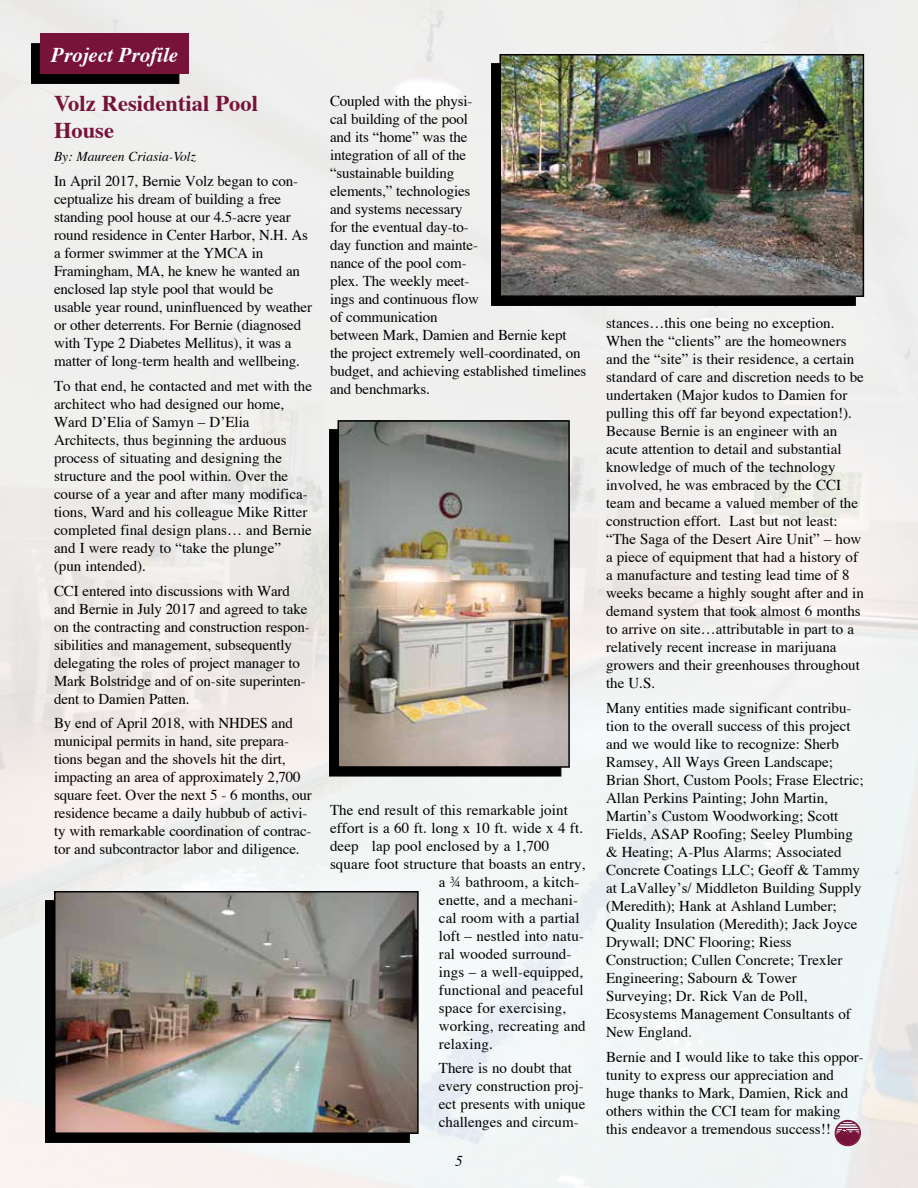
<style>
.page{position:relative;width:918px;height:1188px;background:#fff}
.page>*{position:absolute;margin:0;border:0;box-sizing:border-box;transform-origin:0 0}
.t1{font:700 22.5px/27px "Times";color:#771239}
.t2{font:italic 700 21px "Times";color:#fff}
.t3{font:15px/18px "Times";color:#000}
.t4{font:italic 15px "Times";color:#000}
.t5{font:italic 13.5px "Times";color:#000}
</style>
<div class="page">
<img style="left:0;top:0;width:918px;height:1188px">
<div style="left:835px;top:1120px;width:26px;height:26px;border:1px solid #771239;border-radius:50%"></div>
<svg style="left:836px;top:1121px;width:24px;height:24px"></svg>
<div style="left:31px;top:43px;width:149px;height:41px;background:#000"></div>
<div style="left:40px;top:34px;width:149px;height:40px;background:#771239"></div>
<div style="left:329px;top:429px;width:232px;height:347px;background:#000"></div>
<img style="left:341px;top:423px;width:226px;height:342px">
<div style="left:338px;top:420px;width:232px;height:348px;border:2px solid #000"></div>
<div style="left:491px;top:63px;width:365px;height:243px;background:#000"></div>
<img style="left:503px;top:57px;width:358px;height:237px">
<div style="left:500px;top:54px;width:364px;height:243px;border:2px solid #000"></div>
<div style="left:45px;top:900px;width:365px;height:243px;background:#000"></div>
<img style="left:57px;top:894px;width:359px;height:237px">
<div style="left:54px;top:891px;width:365px;height:243px;border:2px solid #000"></div>
<h2 class="t2" style="left:51px;top:35px;width:129px">Project Profile</h2>
<h1 class="t1" style="left:54px;top:88px;width:206px">Volz Residential Pool<br>House</h1>
<p class="t5" style="left:54px;top:145px;width:143px">By: Maureen Criasia-Volz</p>
<p class="t3" style="left:54px;top:172px;width:259px">In April 2017, Bernie Volz began to con&shy;ceptualize his dream of building a free standing pool house at our 4.5-acre year round residence in Center Harbor, N.H. As a former swimmer at the YMCA in Framingham, MA, he knew he wanted an enclosed lap style pool that would be usable year round, uninfluenced by weather or other deterrents. For Bernie (diagnosed with Type 2 Diabetes Mellitus), it was a matter of long-term health and wellbeing.</p>
<p class="t3" style="left:54px;top:377px;width:260px">To that end, he contacted and met with the architect who had designed our home, Ward D’Elia of Samyn – D’Elia Architects, thus beginning the arduous process of situating and designing the structure and the pool within. Over the course of a year and after many modifica&shy;tions, Ward and his colleague Mike Ritter completed final design plans… and Bernie and I were ready to “take the plunge” (pun intended).</p>
<p class="t3" style="left:54px;top:581px;width:257px">CCI entered into discussions with Ward and Bernie in July 2017 and agreed to take on the contracting and construction respon&shy;sibilities and management, subsequently delegating the roles of project manager to Mark Bolstridge and of on-site superinten&shy;dent to Damien Patten.</p>
<p class="t3" style="left:54px;top:714px;width:259px">By end of April 2018, with NHDES and municipal permits in hand, site prepara&shy;tions began and the shovels hit the dirt, impacting an area of approximately 2,700 square feet. Over the next 5 - 6 months, our residence became a daily hubbub of activi&shy;ty with remarkable coordination of contrac&shy;tor and subcontractor labor and diligence.</p>
<p class="t3" style="left:330px;top:91px;width:258px">Coupled with the physi-<br>cal building of the pool<br>and its “home” was the<br>integration of all of the<br>“sustainable building<br>elements,” technologies<br>and systems necessary<br>for the eventual day-to-<br>day function and mainte-<br>nance of the pool com-<br>plex. The weekly meet-<br>ings and continuous flow<br>of communication<br>between Mark, Damien and Bernie kept the project extremely well-coordinated, on budget, and achieving established timelines and benchmarks.</p>
<p class="t3" style="left:330px;top:800px;width:239px">The end result of this remarkable joint</p>
<p class="t3" style="left:330px;top:818px;width:255px">effort is a 60 ft. long x 10 ft. wide x 4 ft.</p>
<p class="t3" style="left:330px;top:836px;width:221px">deep lap pool enclosed by a 1,700</p>
<p class="t3" style="left:330px;top:854px;width:257px">square foot structure that boasts an entry,</p>
<p class="t3" style="left:439px;top:872px;width:142px">a ¾ bathroom, a kitch-</p>
<p class="t3" style="left:439px;top:890px;width:141px">enette, and a mechani-</p>
<p class="t3" style="left:439px;top:908px;width:142px">cal room with a partial</p>
<p class="t3" style="left:439px;top:926px;width:147px">loft – nestled into natu-</p>
<p class="t3" style="left:439px;top:944px;width:134px">ral wooded surround-</p>
<p class="t3" style="left:439px;top:962px;width:146px">ings – a well-equipped,</p>
<p class="t3" style="left:439px;top:980px;width:146px">functional and peaceful</p>
<p class="t3" style="left:439px;top:998px;width:129px">space for exercising,</p>
<p class="t3" style="left:439px;top:1016px;width:148px">working, recreating and</p>
<p class="t3" style="left:439px;top:1034px;width:56px">relaxing.</p>
<p class="t3" style="left:439px;top:1059px;width:148px">There is no doubt that every construction proj&shy;ect presents with unique challenges and circum-</p>
<p class="t4" style="left:455px;top:1148px;width:9px">5</p>
<p class="t3" style="left:606px;top:314px;width:259px">stances…this one being no exception.<br>When the “clients” are the homeowners and the “site” is their residence, a certain standard of care and discretion needs to be undertaken (Major kudos to Damien for pulling this off far beyond expectation!).<br>Because Bernie is an engineer with an acute attention to detail and substantial knowledge of much of the technology involved, he was embraced by the CCI team and became a valued member of the construction effort. Last but not least: “The Saga of the Desert Aire Unit” – how a piece of equipment that had a history of a manufacture and testing lead time of 8 weeks became a highly sought after and in demand system that took almost 6 months to arrive on site…attributable in part to a relatively recent increase in marijuana growers and their greenhouses throughout the U.S.</p>
<p class="t3" style="left:606px;top:699px;width:259px">Many entities made significant contribu&shy;tion to the overall success of this project and we would like to recognize: Sherb Ramsey, All Ways Green Landscape; Brian Short, Custom Pools; Frase Electric; Allan Perkins Painting; John Martin, Martin’s Custom Woodworking; Scott Fields, ASAP Roofing; Seeley Plumbing &amp; Heating; A-Plus Alarms; Associated Concrete Coatings LLC; Geoff &amp; Tammy at LaValley’s/ Middleton Building Supply (Meredith); Hank at Ashland Lumber; Quality Insulation (Meredith); Jack Joyce Drywall; DNC Flooring; Riess Construction; Cullen Concrete; Trexler Engineering; Sabourn &amp; Tower Surveying; Dr. Rick Van de Poll, Ecosystems Management Consultants of New England.</p>
<p class="t3" style="left:606px;top:1048px;width:259px">Bernie and I would like to take this oppor&shy;tunity to express our appreciation and huge thanks to Mark, Damien, Rick and others within the CCI team for making this endeavor a tremendous success!!</p>
</div>
